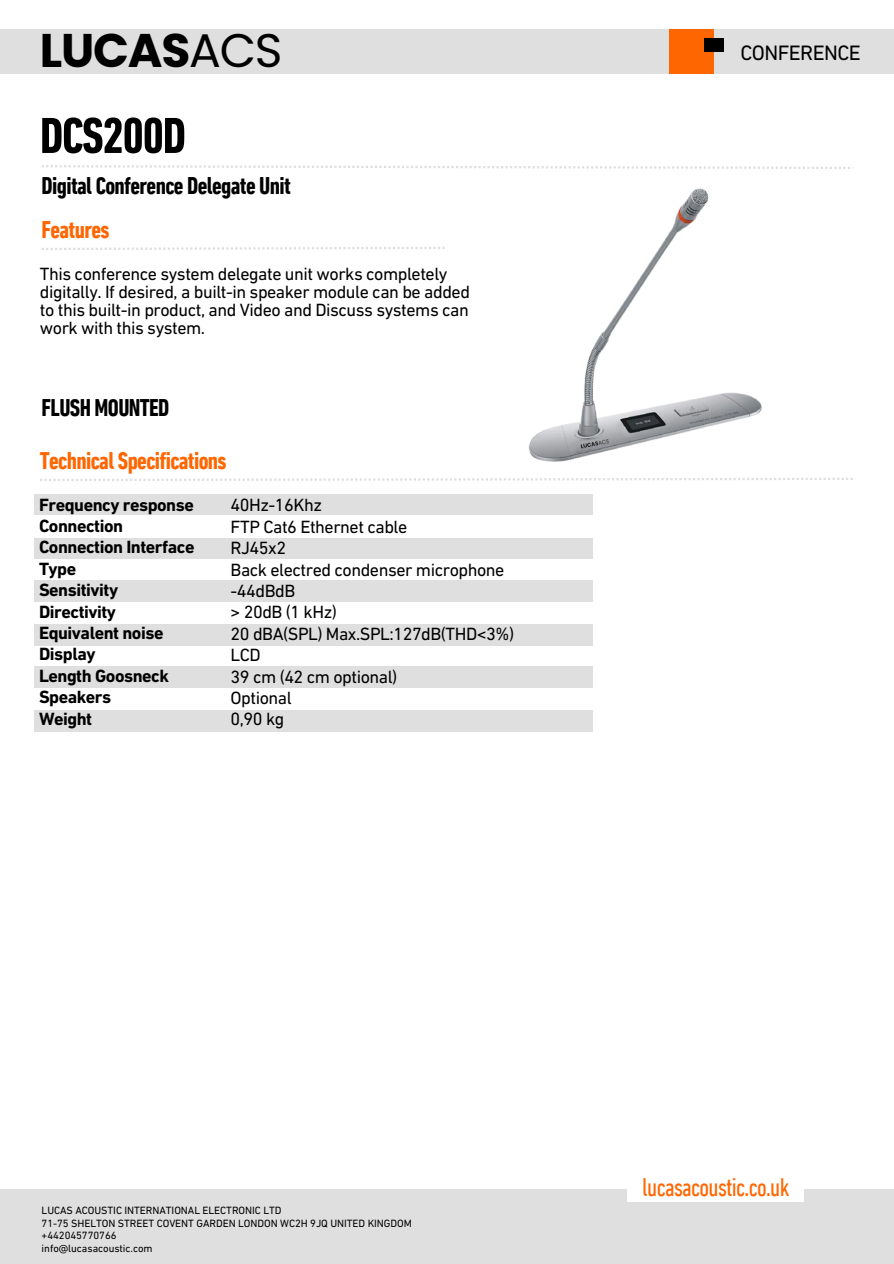
<style>
.page{position:relative;width:894px;height:1264px;background:#fff}
.page>*{position:absolute;margin:0;border:0;box-sizing:border-box;transform-origin:0 0}
.t1{font:700 condensed 51.45px "DIN Next LT Pro";letter-spacing:-.025em;color:#000}
.t2{font:700 47.1px "Poppins";letter-spacing:-.025em;color:#000}
.t3{font:condensed 25.95px "DIN Next LT Pro";letter-spacing:-.025em;color:#fe6601}
.t4{font:700 condensed 24.6px "DIN Next LT Pro";letter-spacing:-.025em;color:#000}
.t5{font:700 condensed 24.6px "DIN Next LT Pro";letter-spacing:-.025em;color:#fe6601}
.t6{font:21.15px "DIN Next LT Pro";letter-spacing:-.025em;color:#000}
.t7{font:18px/18px "DIN Next LT Pro";letter-spacing:-.025em;color:#000}
.t8{font:700 18px "DIN Next LT Pro";letter-spacing:-.025em;color:#000}
.t9{font:10.65px "DIN Next LT Pro";letter-spacing:-.005em;color:#000}
.s1{font-weight:400}
</style>
<div class="page">
<div style="left:0;top:30px;width:893px;height:44px;background:#dfdfdf"></div>
<div style="left:669px;top:30px;width:44px;height:44px;background:#fe6601"></div>
<div style="left:704px;top:38px;width:19px;height:14px;background:#000"></div>
<svg style="left:42px;top:165px;width:808px;height:4px"></svg>
<div style="left:0;top:1189px;width:893px;height:74px;background:#dfdfdf"></div>
<div style="left:627px;top:1173px;width:177px;height:29px;background:#fff"></div>
<svg style="left:40px;top:478px;width:812px;height:3px"></svg>
<div style="left:34px;top:580px;width:558px;height:22px;background:#dfdfdf"></div>
<div style="left:34px;top:538px;width:558px;height:21px;background:#dfdfdf"></div>
<div style="left:34px;top:624px;width:558px;height:21px;background:#dfdfdf"></div>
<div style="left:34px;top:494px;width:558px;height:21px;background:#dfdfdf"></div>
<div style="left:34px;top:666px;width:558px;height:21px;background:#dfdfdf"></div>
<div style="left:34px;top:710px;width:558px;height:21px;background:#dfdfdf"></div>
<svg style="left:42px;top:247px;width:394px;height:3px"></svg>
<img style="left:436px;top:165px;width:345px;height:332px">
<p class="t2" style="left:40px;top:18px;width:244px">LUCAS<span class="s1">ACS</span></p>
<h2 class="t1" style="left:40px;top:114px;width:148px">DCS200D</h2>
<p class="t4" style="left:42px;top:175px;width:251px">Digital Conference Delegate Unit</p>
<h1 class="t5" style="left:42px;top:220px;width:69px">Features</h1>
<h4 class="t7" style="left:40px;top:267px;width:431px">This conference system delegate unit works completely digitally. If desired, a built-in speaker module can be added to this built-in product, and Video and Discuss systems can work with this system.</h4>
<p class="t4" style="left:42px;top:398px;width:129px">FLUSH MOUNTED</p>
<h6 class="t5" style="left:40px;top:450px;width:188px">Technical Specifications</h6>
<p class="t8" style="left:39px;top:497px;width:156px">Frequency response</p>
<p class="t8" style="left:39px;top:518px;width:85px">Connection</p>
<p class="t8" style="left:39px;top:540px;width:157px">Connection Interface</p>
<p class="t8" style="left:39px;top:561px;width:39px">Type</p>
<p class="t8" style="left:39px;top:582px;width:81px">Sensitivity</p>
<p class="t8" style="left:39px;top:604px;width:79px">Directivity</p>
<p class="t8" style="left:39px;top:625px;width:126px">Equivalent noise</p>
<p class="t8" style="left:39px;top:647px;width:58px">Display</p>
<h5 class="t8" style="left:39px;top:668px;width:131px">Length Goosneck</h5>
<p class="t8" style="left:39px;top:689px;width:74px">Speakers</p>
<p class="t8" style="left:39px;top:711px;width:55px">Weight</p>
<p class="t7" style="left:230px;top:498px;width:93px">40Hz-16Khz</p>
<p class="t7" style="left:230px;top:519px;width:178px">FTP Cat6 Ethernet cable</p>
<p class="t7" style="left:230px;top:540px;width:57px">RJ45x2</p>
<p class="t7" style="left:230px;top:562px;width:275px">Back electred condenser microphone</p>
<p class="t7" style="left:230px;top:583px;width:66px">-44dBdB</p>
<p class="t7" style="left:230px;top:605px;width:108px">&gt; 20dB (1 kHz)</p>
<p class="t7" style="left:230px;top:626px;width:285px">20 dBA(SPL) Max.SPL:127dB(THD&lt;3%)</p>
<p class="t7" style="left:230px;top:647px;width:32px">LCD</p>
<p class="t7" style="left:230px;top:669px;width:168px">39 cm (42 cm optional)</p>
<p class="t7" style="left:230px;top:690px;width:63px">Optional</p>
<p class="t7" style="left:230px;top:711px;width:55px">0,90 kg</p>
<p class="t6" style="left:740px;top:44px;width:122px">CONFERENCE</p>
<h3 class="t9" style="left:42px;top:1206px;width:241px">LUCAS ACOUSTIC INTERNATIONAL ELECTRONIC LTD</h3>
<h4 class="t9" style="left:42px;top:1218px;width:371px">71-75 SHELTON STREET COVENT GARDEN LONDON WC2H 9JQ UNITED KINGDOM</h4>
<p class="t9" style="left:42px;top:1231px;width:76px">+442045770766</p>
<p class="t9" style="left:42px;top:1243px;width:112px">info@lucasacoustic.com</p>
<p class="t3" style="left:642px;top:1176px;width:149px">lucasacoustic.co.uk</p>
</div>
